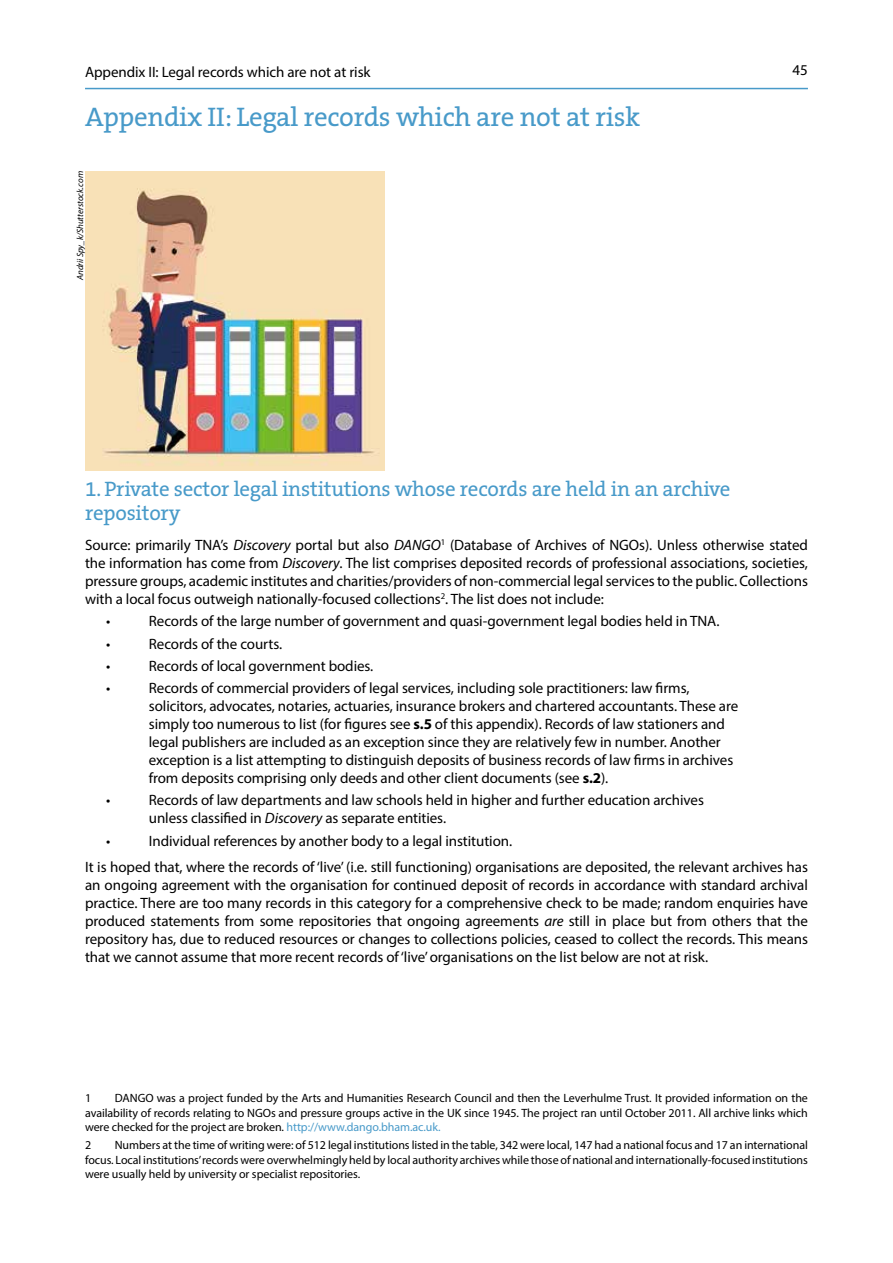
<style>
.page{position:relative;width:893px;height:1263px;background:#fff}
.page>*{position:absolute;margin:0;border:0;box-sizing:border-box;transform-origin:0 0}
.t1{font:27px "The Serif B W5 Plain";letter-spacing:-.01em;color:#489ac9}
.t2{font:21px/24px "The Serif B W5 Plain";letter-spacing:-.01em;color:#489ac9}
.t3{font:15px/18px "Myriad Pro";letter-spacing:-.005em;color:#000}
.t4{font:12px/14.2px "Myriad Pro";letter-spacing:-.005em;color:#000;text-align:justify}
.t5{font:italic 9px "Myriad Pro";letter-spacing:-.005em;color:#000}
.s1{font-style:italic}
.s2{font-weight:700}
.s3{color:#489ac9}
</style>
<div class="page">
<hr style="left:85px;top:88px;width:723px;height:1px;background:#489ac9">
<img style="left:85px;top:171px;width:299px;height:300px">
<p class="t3" style="left:85px;top:62px;width:287px">Appendix II: Legal records which are not at risk</p>
<p class="t3" style="left:793px;top:61px;width:17px">45</p>
<h1 class="t1" style="left:85px;top:100px;width:557px">Appendix II: Legal records which are not at risk</h1>
<p class="t5" style="left:75px;top:280px;width:111px;rotate:-90deg">Andrii Spy_k/Shutterstock.com</p>
<h2 class="t2" style="left:85px;top:477px;width:647px">1. Private sector legal institutions whose records are held in an archive repository</h2>
<p class="t3" style="left:85px;top:536px;width:724px;text-align:justify">Source: primarily TNA’s <span class="s1">Discovery</span> portal but also <span class="s1">DANGO</span><sup>1</sup> (Database of Archives of NGOs). Unless otherwise stated the information has come from <span class="s1">Discovery</span>. The list comprises deposited records of professional associations, societies, pressure groups, academic institutes and charities/providers of non-commercial legal services to the public. Collections with a local focus outweigh nationally-focused collections<sup>2</sup>. The list does not include:</p>
<p class="t3" style="left:106px;top:612px;width:6px">•</p>
<p class="t3" style="left:149px;top:612px;width:572px">Records of the large number of government and quasi-government legal bodies held in TNA.</p>
<p class="t3" style="left:106px;top:634px;width:6px">•</p>
<p class="t3" style="left:149px;top:634px;width:135px">Records of the courts.</p>
<p class="t3" style="left:106px;top:657px;width:6px">•</p>
<p class="t3" style="left:149px;top:657px;width:226px">Records of local government bodies.</p>
<p class="t3" style="left:106px;top:679px;width:6px">•</p>
<p class="t3" style="left:149px;top:679px;width:591px">Records of commercial providers of legal services, including sole practitioners: law firms, solicitors, advocates, notaries, actuaries, insurance brokers and chartered accountants. These are simply too numerous to list (for figures see <span class="s2">s.5</span> of this appendix). Records of law stationers and legal publishers are included as an exception since they are relatively few in number. Another exception is a list attempting to distinguish deposits of business records of law firms in archives from deposits comprising only deeds and other client documents (see <span class="s2">s.2</span>).</p>
<p class="t3" style="left:106px;top:791px;width:6px">•</p>
<p class="t3" style="left:149px;top:791px;width:557px">Records of law departments and law schools held in higher and further education archives unless classified in <span class="s1">Discovery</span> as separate entities.</p>
<p class="t3" style="left:106px;top:831px;width:6px">•</p>
<p class="t3" style="left:85px;top:827px;width:724px;line-height:26.5px;text-indent:64px">Individual references by another body to a legal institution.<br>It is hoped that, where the records of ‘live’ (i.e. still functioning) organisations are deposited, the relevant archives has</p>
<p class="t3" style="left:85px;top:876px;width:724px;text-align:justify">an ongoing agreement with the organisation for continued deposit of records in accordance with standard archival practice. There are too many records in this category for a comprehensive check to be made; random enquiries have produced statements from some repositories that ongoing agreements <span class="s1">are</span> still in place but from others that the repository has, due to reduced resources or changes to collections policies, ceased to collect the records. This means that we cannot assume that more recent records of ‘live’ organisations on the list below are not at risk.</p>
<p class="t4" style="left:85px;top:1091px;width:724px;text-indent:30px">DANGO was a project funded by the Arts and Humanities Research Council and then the Leverhulme Trust. It provided information on the availability of records relating to NGOs and pressure groups active in the UK since 1945. The project ran until October 2011. All archive links which were checked for the project are broken. <span class="s3">http://www.dango.bham.ac.uk.</span></p>
<p class="t4" style="left:85px;top:1138px;width:8px">2</p>
<p class="t4" style="left:85px;top:1091px;width:8px">1</p>
<p class="t4" style="left:85px;top:1138px;width:724px;text-indent:30px">Numbers at the time of writing were: of 512 legal institutions listed in the table, 342 were local, 147 had a national focus and 17 an international focus. Local institutions’ records were overwhelmingly held by local authority archives while those of national and internationally-focused institutions were usually held by university or specialist repositories.</p>
</div>
